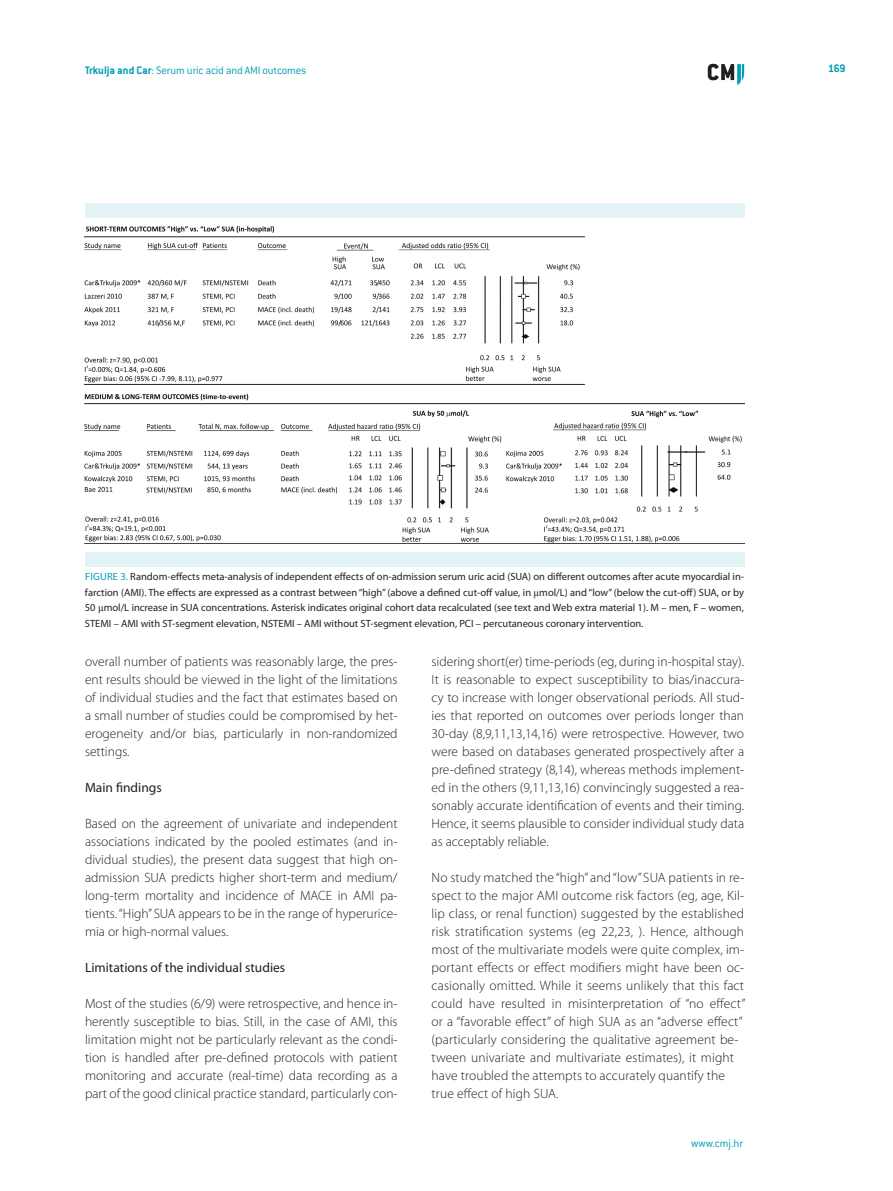
<style>
.page{position:relative;width:893px;height:1191px;background:#fff}
.page>*{position:absolute;margin:0;border:0;box-sizing:border-box;transform-origin:0 0}
.t1{font:300 13.5px/18px "Myriad Pro";letter-spacing:.01em;color:#231f20;text-align:justify}
.t2{font:13.5px "Myriad Pro";color:#231f20}
.t3{font:300 12px "ITC Conduit LTCE";letter-spacing:-.01em;color:#009fb4}
.t4{font:700 12px "ITC Conduit LTCE";color:#009fb4}
.t5{font:10.5px/15.8px "Myriad Pro";color:#231f20;text-align:justify}
.s1{font-weight:700}
.s2{color:#009fb4}
.s3{font-family:"Times New Roman"}
</style>
<div class="page">
<svg style="left:708px;top:64px;width:36px;height:21px"></svg>
<img style="left:85px;top:226px;width:659px;height:318px">
<div style="left:85px;top:203px;width:659px;height:15px;background:#e2f2f5"></div>
<div style="left:85px;top:552px;width:659px;height:14px;background:#e2f2f5"></div>
<p class="t3" style="left:85px;top:63px;width:223px"><span class="s1">Trkulja and Car</span>: Serum uric acid and AMI outcomes</p>
<p class="t4" style="left:828px;top:61px;width:19px">169</p>
<p class="t5" style="left:85px;top:568px;width:661px"><span class="s2">Figure 3.</span> Random-effects meta-analysis of independent effects of on-admission serum uric acid (SUA) on different outcomes after acute myocardial in&shy;farction (AMI). The effects are expressed as a contrast between “high” (above a defined cut-off value, in <span class="s3">μ</span>mol/L) and “low” (below the cut-off) SUA, or by 50 <span class="s3">μ</span>mol/L increase in SUA concentrations. Asterisk indicates original cohort data recalculated (see text and Web extra material 1). M – men, F – women, STEMI – AMI with ST-segment elevation, NSTEMI – AMI without ST-segment elevation, PCI – percutaneous coronary intervention.</p>
<p class="t1" style="left:85px;top:652px;width:314px">overall number of patients was reasonably large, the pres&shy;ent results should be viewed in the light of the limitations of individual studies and the fact that estimates based on a small number of studies could be compromised by het&shy;erogeneity and/or bias, particularly in non-randomized settings.</p>
<p class="t2" style="left:85px;top:779px;width:78px">Main findings</p>
<p class="t1" style="left:85px;top:814px;width:314px">Based on the agreement of univariate and independent associations indicated by the pooled estimates (and in&shy;dividual studies), the present data suggest that high on&shy;admission SUA predicts higher short-term and medium/ long-term mortality and incidence of MACE in AMI pa&shy;tients. “High” SUA appears to be in the range of hyperurice&shy;mia or high-normal values.</p>
<p class="t2" style="left:85px;top:959px;width:202px">Limitations of the individual studies</p>
<p class="t1" style="left:85px;top:994px;width:314px">Most of the studies (6/9) were retrospective, and hence in&shy;herently susceptible to bias. Still, in the case of AMI, this limitation might not be particularly relevant as the condi&shy;tion is handled after pre-defined protocols with patient monitoring and accurate (real-time) data recording as a part of the good clinical practice standard, particularly con-</p>
<p class="t1" style="left:432px;top:652px;width:314px">sidering short(er) time-periods (eg, during in-hospital stay).<br>It is reasonable to expect susceptibility to bias/inaccura&shy;cy to increase with longer observational periods. All stud&shy;ies that reported on outcomes over periods longer than 30-day (8,9,11,13,14,16) were retrospective. However, two were based on databases generated prospectively after a pre-defined strategy (8,14), whereas methods implement&shy;ed in the others (9,11,13,16) convincingly suggested a rea&shy;sonably accurate identification of events and their timing.<br>Hence, it seems plausible to consider individual study data as acceptably reliable.</p>
<p class="t1" style="left:432px;top:868px;width:315px;text-align:left">No study matched the “high” and “low” SUA patients in re&shy;spect to the major AMI outcome risk factors (eg, age, Kil&shy;lip class, or renal function) suggested by the established risk stratification systems (eg 22,23, ). Hence, although most of the multivariate models were quite complex, im&shy;portant effects or effect modifiers might have been oc&shy;casionally omitted. While it seems unlikely that this fact could have resulted in misinterpretation of “no effect” or a “favorable effect” of high SUA as an “adverse effect” (particularly considering the qualitative agreement be&shy;tween univariate and multivariate estimates), it might have troubled the attempts to accurately quantify the true effect of high SUA.</p>
<p class="t3" style="left:691px;top:1136px;width:54px">www.cmj.hr</p>
</div>
